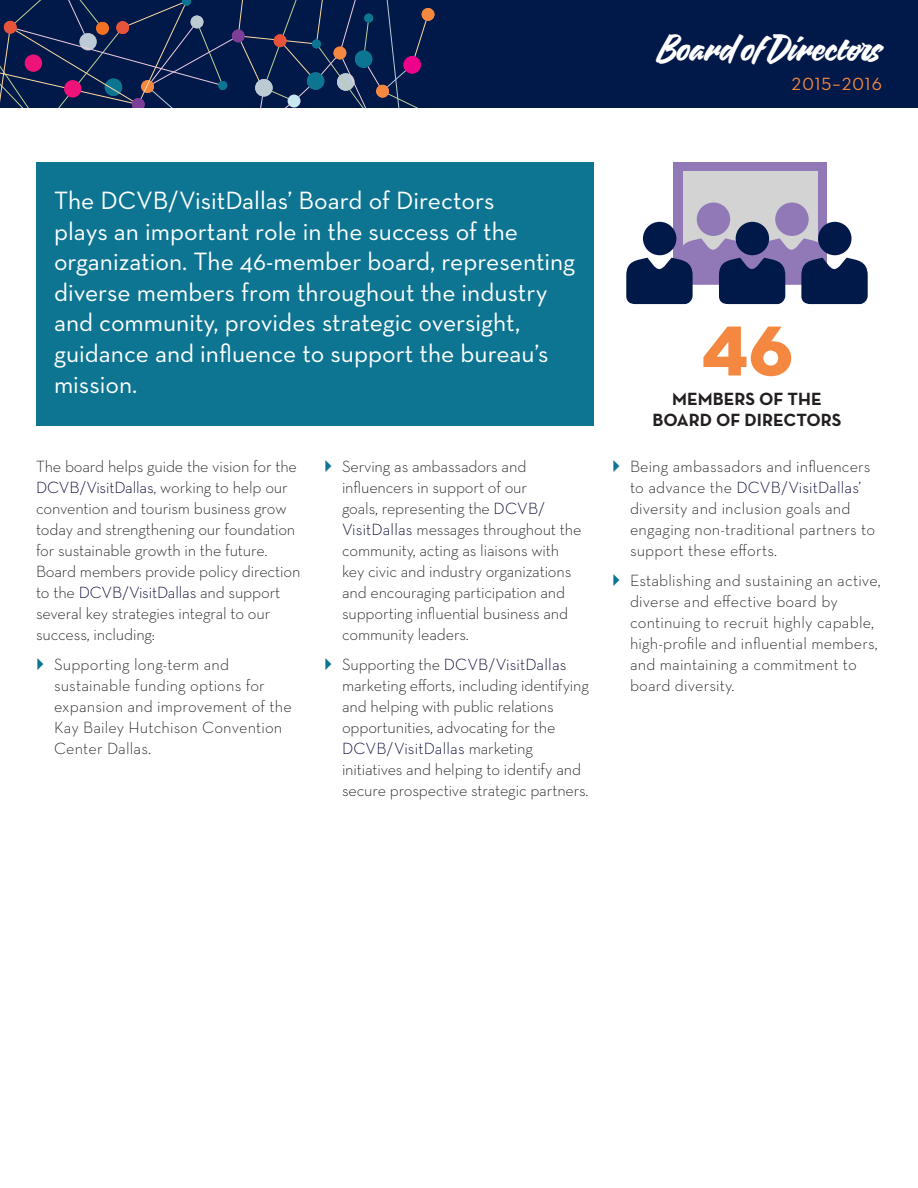
<style>
.page{position:relative;width:918px;height:1188px;background:#fff}
.page>*{position:absolute;margin:0;border:0;box-sizing:border-box;transform-origin:0 0}
.Body_Header_Smaller{font:72px "Neutraface 2 Display Titling";color:#f58841}
.t1{font:36px "Quotes Script";color:#fff}
.Body_Copy{font:25.5px/30.6px "Neutraface Text";color:#fff}
.Body_Header_Smaller-2{font:700 18px/21.6px "Neutraface Text";color:#231f20;text-align:center}
.t2{font:18px "Neutraface 2 Text";letter-spacing:.06em;color:#f58841}
.body_copy{font:300 16.5px/21px "Neutraface Text";letter-spacing:-.01em;color:#231f20}
.body_copy-2{font:300 16.5px/21px "Neutraface Text";letter-spacing:.01em;color:#231f20}
.s1{color:#000030}
</style>
<div class="page">
<div style="left:0;top:0;width:918px;height:108px;background:#001948"></div>
<svg style="left:0;top:0;width:435px;height:108px"></svg>
<div style="left:312px;top:39px;width:9px;height:9px;background:#0d7592;border-radius:50%"></div>
<div style="left:364px;top:14px;width:9px;height:9px;background:#0d7592;border-radius:50%"></div>
<div style="left:64px;top:80px;width:18px;height:18px;background:#ed1379;border-radius:50%"></div>
<div style="left:36px;top:162px;width:558px;height:264px;background:#0d7592"></div>
<div style="left:673px;top:162px;width:154px;height:119px;background:#9179b7"></div>
<div style="left:683px;top:171px;width:135px;height:80px;background:#d2d3d2"></div>
<div style="left:775px;top:203px;width:34px;height:33px;background:#9179b7;border-radius:50%"></div>
<div style="left:697px;top:203px;width:33px;height:33px;background:#9179b7;border-radius:50%"></div>
<div style="left:818px;top:222px;width:34px;height:33px;background:#001948;border-radius:50%"></div>
<div style="left:736px;top:222px;width:33px;height:33px;background:#001948;border-radius:50%"></div>
<svg style="left:626px;top:238px;width:242px;height:66px"></svg>
<div style="left:643px;top:222px;width:33px;height:33px;background:#001948;border-radius:50%"></div>
<p class="Body_Copy" style="left:54px;top:185px;width:523px">The DCVB/VisitDallas’ Board of Directors<br>plays an important role in the success of the organization. The 46-member board, representing diverse members from throughout the industry and community, provides strategic oversight, guidance and influence to support the bureau’s mission.</p>
<p class="body_copy" style="left:36px;top:455px;width:266px">The board helps guide the vision for the <span class="s1">DCVB/VisitDallas</span>, working to help our convention and tourism business grow today and strengthening our foundation for sustainable growth in the future.<br>Board members provide policy direction to the <span class="s1">DCVB/VisitDallas</span> and support several key strategies integral to our success, including:</p>
<p class="body_copy-2" style="left:54px;top:653px;width:239px">Supporting long-term and sustainable funding options for expansion and improvement of the<br>Kay Bailey Hutchison Convention<br>Center Dallas.</p>
<p class="body_copy" style="left:342px;top:455px;width:241px">Serving as ambassadors and influencers in support of our<br>goals, representing the <span class="s1">DCVB/<br>VisitDallas</span> messages throughout the community, acting as liaisons with key civic and industry organizations and encouraging participation and supporting influential business and community leaders.</p>
<p class="body_copy" style="left:342px;top:653px;width:249px">Supporting the <span class="s1">DCVB/VisitDallas </span>marketing efforts, including identifying and helping with public relations opportunities, advocating for the <span class="s1">DCVB/VisitDallas</span> marketing initiatives and helping to identify and secure prospective strategic partners.</p>
<p class="t1" style="left:658px;top:24px;width:225px">Board of Directors</p>
<p class="t2" style="left:792px;top:72px;width:92px">2015–2016</p>
<p class="Body_Header_Smaller" style="left:701px;top:306px;width:93px">46</p>
<p class="Body_Header_Smaller-2" style="left:653px;top:388px;width:190px">MEMBERS OF THE<br>BOARD OF DIRECTORS</p>
<p class="body_copy-2" style="left:630px;top:455px;width:247px">Being ambassadors and influencers to advance the <span class="s1">DCVB/VisitDallas’ </span>diversity and inclusion goals and engaging non-traditional partners to support these efforts.</p>
<p class="body_copy-2" style="left:630px;top:569px;width:252px">Establishing and sustaining an active, diverse and effective board by continuing to recruit highly capable, high-profile and influential members, and maintaining a commitment to board diversity.</p>
</div>
